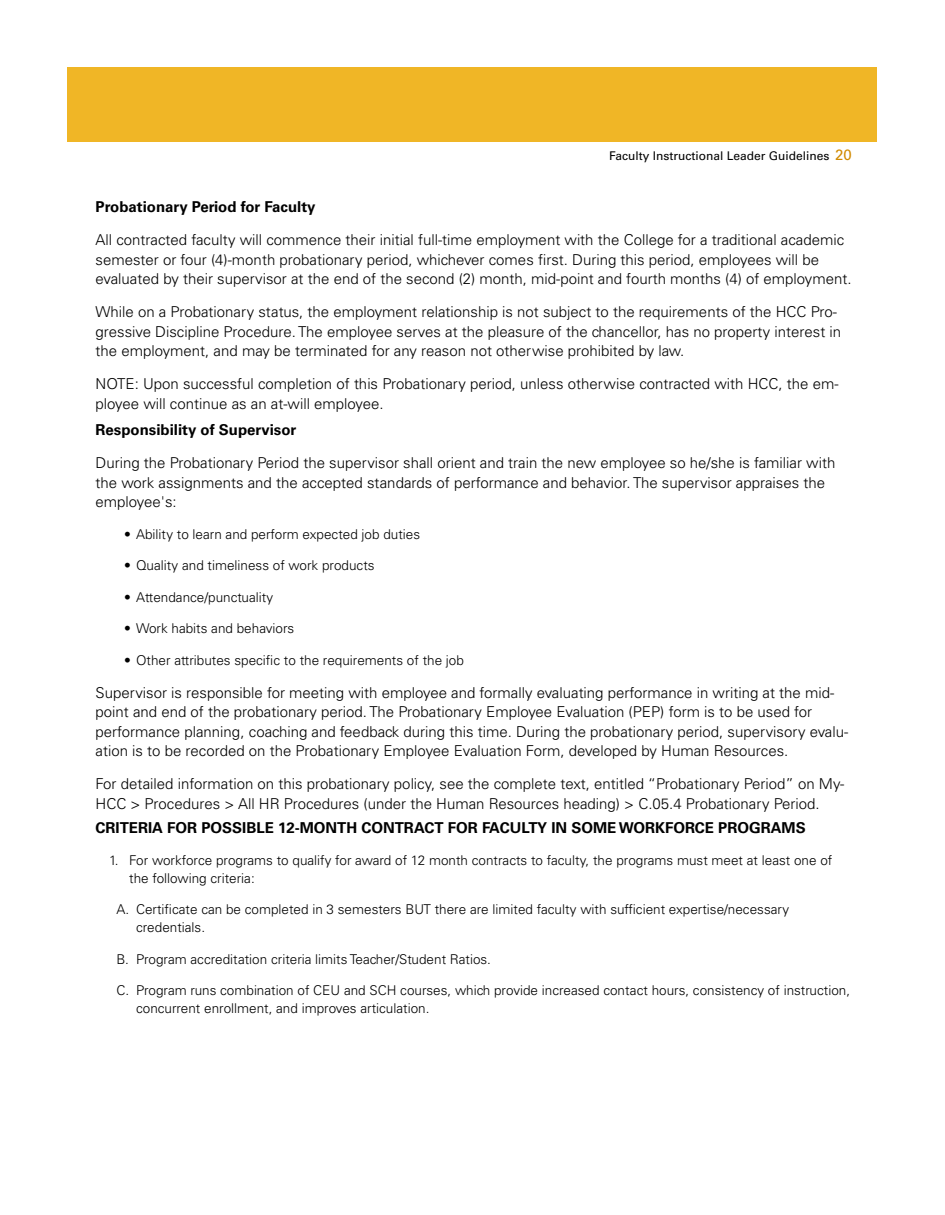
<style>
.page{position:relative;width:945px;height:1215px;background:#fff}
.page>*{position:absolute;margin:0;border:0;box-sizing:border-box;transform-origin:0 0}
.t1{font:300 15px/19.5px "Univers LT Std";color:#000}
.t2{font:700 15px "Univers LT Std";color:#000}
.t3{font:300 13.5px/18px "Univers LT Std";color:#000}
.t4{font:12px "Univers LT Std";color:#000}
.s1{font-size:15px;color:#d18a00}
</style>
<div class="page">
<div style="left:68px;top:68px;width:810px;height:74px;background:#f0b626"></div>
<p class="t4" style="left:609px;top:149px;width:244px">Faculty Instructional Leader Guidelines <span class="s1">20</span></p>
<p class="t2" style="left:96px;top:198px;width:222px">Probationary Period for Faculty</p>
<p class="t1" style="left:96px;top:230px;width:758px">All contracted faculty will commence their initial full-time employment with the College for a traditional academic semester or four (4)-month probationary period, whichever comes first. During this period, employees will be evaluated by their supervisor at the end of the second (2) month, mid-point and fourth months (4) of employment.</p>
<p class="t1" style="left:96px;top:302px;width:747px">While on a Probationary status, the employment relationship is not subject to the requirements of the HCC Pro&shy;gressive Discipline Procedure. The employee serves at the pleasure of the chancellor, has no property interest in the employment, and may be terminated for any reason not otherwise prohibited by law.</p>
<p class="t1" style="left:96px;top:374px;width:744px">NOTE: Upon successful completion of this Probationary period, unless otherwise contracted with HCC, the em&shy;ployee will continue as an at-will employee.</p>
<p class="t2" style="left:96px;top:421px;width:202px">Responsibility of Supervisor</p>
<p class="t1" style="left:96px;top:453px;width:741px">During the Probationary Period the supervisor shall orient and train the new employee so he/she is familiar with the work assignments and the accepted standards of performance and behavior. The supervisor appraises the employee's:</p>
<p class="t3" style="left:124px;top:525px;width:298px">• Ability to learn and perform expected job duties</p>
<p class="t3" style="left:124px;top:556px;width:252px">• Quality and timeliness of work products</p>
<p class="t3" style="left:124px;top:588px;width:151px">• Attendance/punctuality</p>
<p class="t3" style="left:124px;top:619px;width:172px">• Work habits and behaviors</p>
<p class="t3" style="left:124px;top:651px;width:341px">• Other attributes specific to the requirements of the job</p>
<p class="t1" style="left:96px;top:682px;width:754px">Supervisor is responsible for meeting with employee and formally evaluating performance in writing at the mid&shy;point and end of the probationary period. The Probationary Employee Evaluation (PEP) form is to be used for performance planning, coaching and feedback during this time. During the probationary period, supervisory evalu&shy;ation is to be recorded on the Probationary Employee Evaluation Form, developed by Human Resources.</p>
<p class="t1" style="left:96px;top:774px;width:750px">For detailed information on this probationary policy, see the complete text, entitled “Probationary Period” on My-<br>HCC &gt; Procedures &gt; All HR Procedures (under the Human Resources heading) &gt; C.05.4 Probationary Period.</p>
<p class="t2" style="left:96px;top:819px;width:712px">CRITERIA FOR POSSIBLE 12-MONTH CONTRACT FOR FACULTY IN SOME WORKFORCE PROGRAMS</p>
<p class="t3" style="left:129px;top:851px;width:705px;text-indent:-20px">1. For workforce programs to qualify for award of 12 month contracts to faculty, the programs must meet at least one of the following criteria:</p>
<p class="t3" style="left:136px;top:900px;width:655px;text-indent:-19px">A. Certificate can be completed in 3 semesters BUT there are limited faculty with sufficient expertise/necessary credentials.</p>
<p class="t3" style="left:117px;top:950px;width:376px">B. Program accreditation criteria limits Teacher/Student Ratios.</p>
<p class="t3" style="left:136px;top:981px;width:716px;text-indent:-19px">C. Program runs combination of CEU and SCH courses, which provide increased contact hours, consistency of instruction, concurrent enrollment, and improves articulation.</p>
</div>
